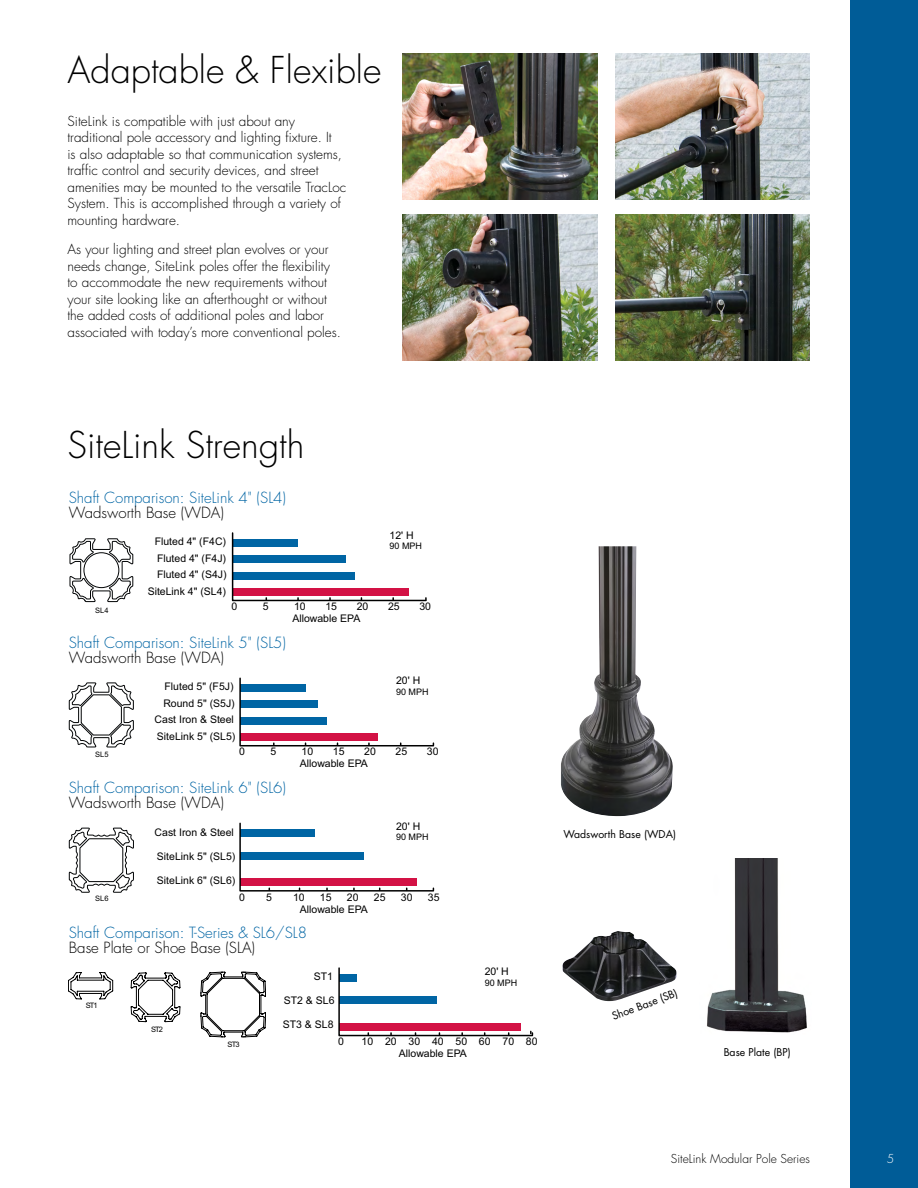
<style>
.page{position:relative;width:918px;height:1188px;background:#fff}
.page>*{position:absolute;margin:0;border:0;box-sizing:border-box;transform-origin:0 0}
.t1{font:300 36px "Futura Std";color:#000}
.t2{font:300 15px "Futura Std";color:#0065a4}
.t3{font:300 15px "Futura Std";color:#000}
.t4{font:300 13.5px/16.5px "Futura Std";color:#000}
.t5{font:300 12px "Futura Std";color:#000}
.t6{font:300 12px "Futura Std";color:#fff}
.t7{font:10.5px/16.5px "Arial";color:#000;text-align:right}
.t8{font:10.5px "Futura Std";color:#000}
.t9{font:9px "Arial";color:#000}
.t10{font:7.5px "Arial";letter-spacing:-.07em;color:#000}
</style>
<div class="page">
<img style="left:403px;top:53px;width:194px;height:146px">
<img style="left:403px;top:215px;width:194px;height:146px">
<img style="left:615px;top:53px;width:194px;height:146px">
<img style="left:615px;top:215px;width:194px;height:146px">
<img style="left:562px;top:931px;width:115px;height:70px">
<div style="left:850px;top:0;width:68px;height:1188px;background:#005c97"></div>
<img style="left:561px;top:546px;width:112px;height:270px">
<img style="left:707px;top:858px;width:100px;height:175px">
<svg style="left:231px;top:532px;width:196px;height:70px"></svg>
<svg style="left:239px;top:677px;width:196px;height:70px"></svg>
<svg style="left:239px;top:822px;width:196px;height:70px"></svg>
<svg style="left:338px;top:967px;width:196px;height:70px"></svg>
<svg style="left:69px;top:538px;width:65px;height:65px"></svg>
<svg style="left:68px;top:682px;width:66px;height:66px"></svg>
<svg style="left:68px;top:827px;width:66px;height:66px"></svg>
<svg style="left:201px;top:971px;width:65px;height:66px"></svg>
<svg style="left:131px;top:972px;width:50px;height:51px"></svg>
<svg style="left:68px;top:972px;width:46px;height:28px"></svg>
<h1 class="t1" style="left:68px;top:48px;width:315px">Adaptable &amp; Flexible</h1>
<p class="t4" style="left:68px;top:113px;width:280px">SiteLink is compatible with just about any traditional pole accessory and lighting fixture. It<br>is also adaptable so that communication systems, traffic control and security devices, and street amenities may be mounted to the versatile TracLoc System. This is accomplished through a variety of mounting hardware.</p>
<p class="t4" style="left:68px;top:242px;width:275px">As your lighting and street plan evolves or your needs change, SiteLink poles offer the flexibility to accommodate the new requirements without your site looking like an afterthought or without the added costs of additional poles and labor associated with today’s more conventional poles.</p>
<h1 class="t1" style="left:68px;top:423px;width:238px">SiteLink Strength</h1>
<p class="t2" style="left:69px;top:489px;width:219px">Shaft Comparison: SiteLink 4" (SL4)</p>
<p class="t3" style="left:69px;top:504px;width:157px">Wadsworth Base (WDA)</p>
<p class="t7" style="left:148px;top:533px;width:81px">Fluted 4" (F4C)<br>Fluted 4" (F4J)<br>Fluted 4" (S4J)<br>SiteLink 4" (SL4)</p>
<p class="t7" style="left:390px;top:527px;width:26px">12' H</p>
<p class="t9" style="left:390px;top:540px;width:34px">90 MPH</p>
<p class="t10" style="left:95px;top:605px;width:15px">SL4</p>
<p class="t7" style="left:232px;top:598px;width:7px">0</p>
<p class="t7" style="left:263px;top:598px;width:7px">5</p>
<p class="t7" style="left:294px;top:598px;width:13px">10</p>
<p class="t7" style="left:325px;top:598px;width:13px">15</p>
<p class="t7" style="left:357px;top:598px;width:13px">20</p>
<p class="t7" style="left:388px;top:598px;width:13px">25</p>
<p class="t7" style="left:419px;top:598px;width:13px">30</p>
<p class="t7" style="left:292px;top:610px;width:70px">Allowable EPA</p>
<p class="t2" style="left:69px;top:634px;width:219px">Shaft Comparison: SiteLink 5" (SL5)</p>
<p class="t3" style="left:69px;top:649px;width:157px">Wadsworth Base (WDA)</p>
<p class="t7" style="left:155px;top:678px;width:82px">Fluted 5" (F5J)<br>Round 5" (S5J)<br>Cast Iron &amp; Steel<br>SiteLink 5" (SL5)</p>
<p class="t7" style="left:396px;top:672px;width:26px">20' H</p>
<p class="t9" style="left:396px;top:686px;width:34px">90 MPH</p>
<p class="t10" style="left:95px;top:749px;width:15px">SL5</p>
<p class="t7" style="left:239px;top:743px;width:7px">0</p>
<p class="t7" style="left:270px;top:743px;width:7px">5</p>
<p class="t7" style="left:302px;top:743px;width:13px">10</p>
<p class="t7" style="left:333px;top:743px;width:13px">15</p>
<p class="t7" style="left:364px;top:743px;width:13px">20</p>
<p class="t7" style="left:396px;top:743px;width:13px">25</p>
<p class="t7" style="left:427px;top:743px;width:13px">30</p>
<p class="t7" style="left:300px;top:755px;width:70px">Allowable EPA</p>
<p class="t2" style="left:69px;top:779px;width:219px">Shaft Comparison: SiteLink 6" (SL6)</p>
<p class="t3" style="left:69px;top:794px;width:157px">Wadsworth Base (WDA)</p>
<p class="t7" style="left:155px;top:824px;width:81px">Cast Iron &amp; Steel</p>
<p class="t7" style="left:157px;top:848px;width:80px">SiteLink 5" (SL5)</p>
<p class="t7" style="left:157px;top:872px;width:80px">SiteLink 6" (SL6)</p>
<p class="t7" style="left:396px;top:818px;width:26px">20' H</p>
<p class="t9" style="left:396px;top:831px;width:34px">90 MPH</p>
<p class="t10" style="left:95px;top:894px;width:15px">SL6</p>
<p class="t7" style="left:239px;top:889px;width:7px">0</p>
<p class="t7" style="left:266px;top:889px;width:7px">5</p>
<p class="t7" style="left:293px;top:889px;width:13px">10</p>
<p class="t7" style="left:320px;top:889px;width:13px">15</p>
<p class="t7" style="left:347px;top:889px;width:13px">20</p>
<p class="t7" style="left:374px;top:889px;width:13px">25</p>
<p class="t7" style="left:401px;top:889px;width:13px">30</p>
<p class="t7" style="left:428px;top:889px;width:13px">35</p>
<p class="t7" style="left:300px;top:901px;width:70px">Allowable EPA</p>
<p class="t2" style="left:69px;top:924px;width:240px">Shaft Comparison: T-Series &amp; SL6/SL8</p>
<p class="t3" style="left:69px;top:939px;width:188px">Base Plate or Shoe Base (SLA)</p>
<p class="t10" style="left:86px;top:1000px;width:13px">ST1</p>
<p class="t10" style="left:151px;top:1024px;width:13px">ST2</p>
<p class="t7" style="left:314px;top:968px;width:21px">ST1</p>
<p class="t7" style="left:284px;top:992px;width:52px">ST2 &amp; SL6</p>
<p class="t7" style="left:283px;top:1016px;width:52px">ST3 &amp; SL8</p>
<p class="t7" style="left:485px;top:963px;width:26px">20' H</p>
<p class="t9" style="left:485px;top:976px;width:34px">90 MPH</p>
<p class="t10" style="left:228px;top:1039px;width:13px">ST3</p>
<p class="t7" style="left:338px;top:1033px;width:7px">0</p>
<p class="t7" style="left:399px;top:1035px;width:140px;line-height:12px;text-align:left;text-indent:-37px">10 20 30 40 50 60 70 80<br>Allowable EPA</p>
<p class="t8" style="left:563px;top:828px;width:114px">Wadsworth Base (WDA)</p>
<p class="t8" style="left:610px;top:1010px;width:70px;rotate:-20deg">Shoe Base (SB)</p>
<p class="t8" style="left:724px;top:1045px;width:69px">Base Plate (BP)</p>
<p class="t5" style="left:671px;top:1151px;width:141px">SiteLink Modular Pole Series</p>
<p class="t6" style="left:887px;top:1152px;width:9px">5</p>
</div>
